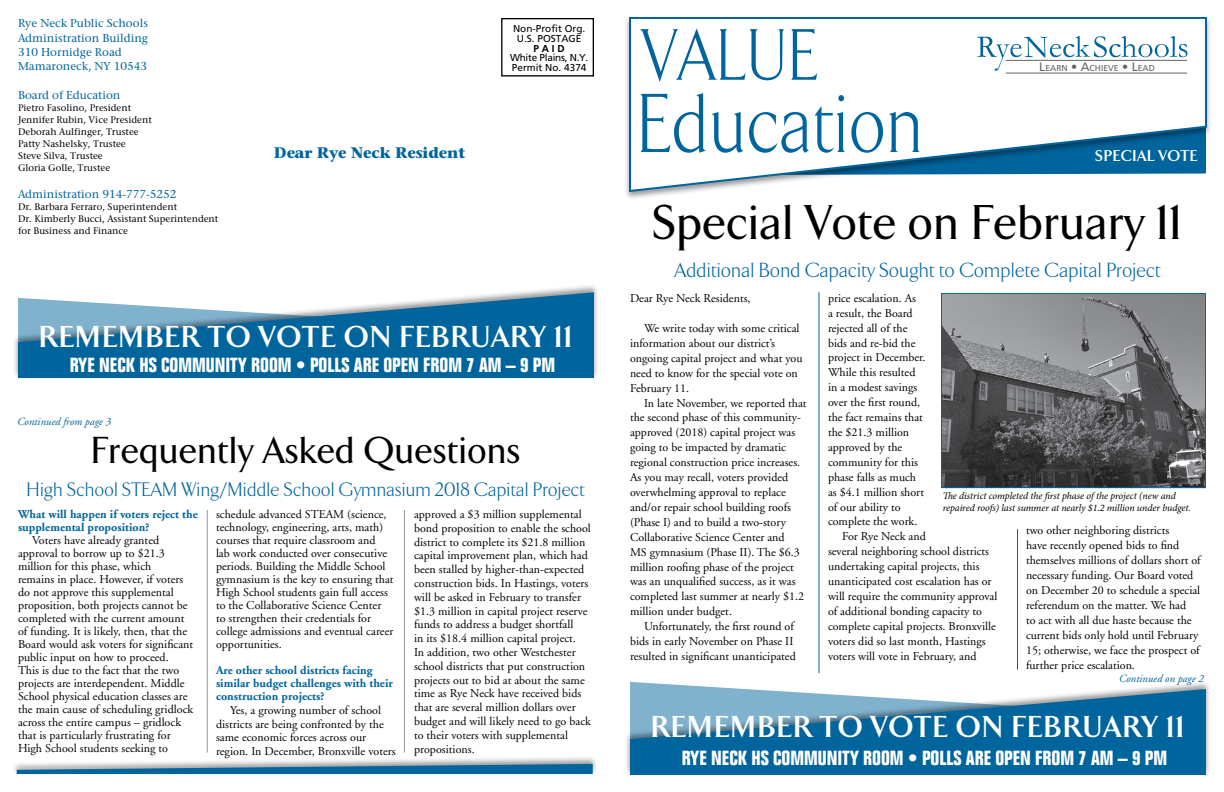
<style>
.page{position:relative;width:1224px;height:792px;background:#fff}
.page>*{position:absolute;margin:0;border:0;box-sizing:border-box;transform-origin:0 0}
.t1{font:300 85.6px "Arrow";color:#00649d;scale:.9 1}
.t2{font:300 74.4px "Arrow";color:#00649d;scale:.9 1}
.t3{font:500 50px "Arrow";color:#000}
.t4{font:500 38.5px "Arrow";color:#000}
.t5{font:700 31px "Arrow";letter-spacing:.03em;color:#fff}
.t6{font:300 21px "Arrow";color:#00649d}
.t7{font:700 condensed 20px "Folio";color:#fff}
.t8{font:300 20px "Arrow";color:#00649d}
.t9{font:700 16px "Stone Serif Itc T";color:#00649d}
.t10{font:700 16px "Arrow";letter-spacing:.02em;color:#fff}
.t11{font:12px/14.9px "Adobe Garamond";color:#000}
.t12{font:700 12px/13px "Adobe Garamond";color:#00649d}
.t13{font:500 12px/14.4px "Stone Serif Itc T";color:#00649d}
.t14{font:italic 11px "Adobe Garamond";color:#00649d}
.t15{font:500 10px/12px "Stone Serif Itc T";color:#000}
.t16{font:italic 10px/12px "Minion Pro";letter-spacing:-.005em;color:#000}
.t17{font:10px/9.8px "Frutiger";color:#000;text-align:center}
.t18{font:700 10px "Frutiger";color:#000}
.t19{font:8.6px "Frutiger";color:#636466}
.s1{font-size:12.3px}
</style>
<div class="page">
<div style="left:623px;top:15px;width:589px;height:186px;background:#000;opacity:.4"></div>
<svg style="left:628px;top:16px;width:580px;height:177px"></svg>
<svg style="left:977px;top:36px;width:211px;height:35px"></svg>
<hr style="left:1006px;top:60px;width:181px;height:1px;background:#636466">
<hr style="left:1006px;top:73px;width:181px;height:1px;background:#636466">
<div style="left:624px;top:680px;width:588px;height:97px;background:#000;opacity:.4"></div>
<svg style="left:630px;top:689px;width:576px;height:86px;background:#2d7dab"></svg>
<img style="left:943px;top:295px;width:261px;height:191px">
<div style="left:941px;top:293px;width:265px;height:195px;border:1px solid #00649d"></div>
<hr style="left:818px;top:292px;width:2px;height:381px;background:#00649d">
<hr style="left:1017px;top:529px;width:1px;height:141px;background:#00649d">
<div style="left:501px;top:18px;width:93px;height:58px;border:1px solid #000"></div>
<div style="left:12px;top:755px;width:586px;height:21px;background:#000;opacity:.4"></div>
<svg style="left:17px;top:764px;width:576px;height:10px;background:#367da6"></svg>
<div style="left:12px;top:284px;width:588px;height:96px;background:#000;opacity:.4"></div>
<svg style="left:18px;top:292px;width:576px;height:86px;background:#3784af"></svg>
<hr style="left:404px;top:510px;width:1px;height:243px;background:#939598">
<hr style="left:207px;top:510px;width:1px;height:243px;background:#939598">
<p class="t13" style="left:18px;top:16px;width:132px">Rye Neck Public Schools<br>Administration Building<br>310 Hornidge Road<br>Mamaroneck, NY 10543</p>
<p class="t13" style="left:18px;top:88px;width:104px">Board of Education</p>
<p class="t15" style="left:18px;top:102px;width:135px">Pietro Fasolino, President<br>Jennifer Rubin, Vice President<br>Deborah Aulfinger, Trustee<br>Patty Nashelsky, Trustee<br>Steve Silva, Trustee<br>Gloria Golle, Trustee</p>
<p class="t13" style="left:18px;top:186px;width:160px">Administration 914-777-5252</p>
<p class="t15" style="left:18px;top:200px;width:202px">Dr. Barbara Ferraro, Superintendent<br>Dr. Kimberly Bucci, Assistant Superintendent for Business and Finance</p>
<h3 class="t9" style="left:274px;top:144px;width:193px">Dear Rye Neck Resident</h3>
<p class="t17" style="left:513px;top:24px;width:74px">Non-Profit Org.<br>U.S. POSTAGE</p>
<p class="t18" style="left:534px;top:42px;width:33px">PAID</p>
<p class="t17" style="left:510px;top:53px;width:80px;text-align:left">White Plains, N.Y.<br>Permit No. 4374</p>
<h3 class="t5" style="left:39px;top:319px;width:535px">REMEMBER TO VOTE ON FEBRUARY 11</h3>
<h3 class="t7" style="left:70px;top:353px;width:487px">RYE NECK HS COMMUNITY ROOM • POLLS ARE OPEN FROM 7 AM – 9 PM</h3>
<p class="t14" style="left:17px;top:416px;width:95px">Continued from page 3</p>
<h3 class="t4" style="left:91px;top:430px;width:431px">Frequently Asked Questions</h3>
<h3 class="t8" style="left:27px;top:479px;width:560px">High School STEAM Wing/Middle School Gymnasium 2018 Capital Project</h3>
<p class="t12" style="left:18px;top:508px;width:181px">What will happen if voters reject the supplemental proposition?</p>
<p class="t11" style="left:18px;top:534px;width:177px;line-height:13px;text-indent:14px">Voters have already granted approval to borrow up to $21.3 million for this phase, which<br>remains in place. However, if voters do not approve this supplemental proposition, both projects cannot be completed with the current amount of funding. It is likely, then, that the Board would ask voters for significant public input on how to proceed.<br>This is due to the fact that the two projects are interdependent. Middle School physical education classes are the main cause of scheduling gridlock across the entire campus – gridlock that is particularly frustrating for High School students seeking to</p>
<p class="t11" style="left:216px;top:508px;width:179px;line-height:13px">schedule advanced STEAM (science, technology, engineering, arts, math) courses that require classroom and<br>lab work conducted over consecutive periods. Building the Middle School gymnasium is the key to ensuring that High School students gain full access to the Collaborative Science Center to strengthen their credentials for college admissions and eventual career opportunities.</p>
<p class="t12" style="left:216px;top:664px;width:178px">Are other school districts facing similar budget challenges with their construction projects?</p>
<p class="t11" style="left:216px;top:704px;width:181px;line-height:13.8px;text-indent:14px">Yes, a growing number of school districts are being confronted by the same economic forces across our region. In December, Bronxville voters</p>
<p class="t11" style="left:414px;top:508px;width:178px;line-height:13.8px">approved a $3 million supplemental bond proposition to enable the school district to complete its $21.8 million capital improvement plan, which had been stalled by higher-than-expected construction bids. In Hastings, voters will be asked in February to transfer $1.3 million in capital project reserve funds to address a budget shortfall<br>in its $18.4 million capital project.<br>In addition, two other Westchester school districts that put construction projects out to bid at about the same time as Rye Neck have received bids that are several million dollars over budget and will likely need to go back to their voters with supplemental propositions.</p>
<h2 class="t2" style="left:644px;top:17px;width:197px">VALUE</h2>
<h1 class="t1" style="left:638px;top:80px;width:320px">Education</h1>
<p class="t19" style="left:1039px;top:63px;width:117px"><span class="s1">L</span>EARN <span class="s1">• A</span>CHIEVE <span class="s1">• L</span>EAD</p>
<h3 class="t10" style="left:1096px;top:147px;width:104px">SPECIAL VOTE</h3>
<h3 class="t3" style="left:653px;top:197px;width:531px">Special Vote on February 11</h3>
<h3 class="t6" style="left:675px;top:259px;width:488px">Additional Bond Capacity Sought to Complete Capital Project</h3>
<p class="t11" style="left:630px;top:291px;width:122px">Dear Rye Neck Residents,</p>
<p class="t11" style="left:630px;top:321px;width:174px;text-indent:14px">We write today with some critical information about our district’s ongoing capital project and what you need to know for the special vote on<br>February 11.</p>
<p class="t11" style="left:630px;top:396px;width:178px;text-indent:14px">In late November, we reported that the second phase of this community&shy;approved (2018) capital project was going to be impacted by dramatic regional construction price increases.<br>As you may recall, voters provided overwhelming approval to replace and/or repair school building roofs (Phase I) and to build a two-story Collaborative Science Center and<br>MS gymnasium (Phase II). The $6.3 million roofing phase of the project was an unqualified success, as it was completed last summer at nearly $1.2 million under budget.</p>
<p class="t11" style="left:630px;top:619px;width:167px;text-indent:14px">Unfortunately, the first round of bids in early November on Phase II resulted in significant unanticipated</p>
<p class="t11" style="left:828px;top:291px;width:90px">price escalation. As</p>
<p class="t11" style="left:828px;top:306px;width:86px">a result, the Board</p>
<p class="t11" style="left:828px;top:321px;width:81px">rejected all of the</p>
<p class="t11" style="left:828px;top:336px;width:89px">bids and re-bid the</p>
<p class="t11" style="left:828px;top:351px;width:99px">project in December.</p>
<p class="t11" style="left:828px;top:365px;width:89px">While this resulted</p>
<p class="t11" style="left:828px;top:380px;width:91px">in a modest savings</p>
<p class="t11" style="left:828px;top:395px;width:94px">over the first round,</p>
<p class="t11" style="left:828px;top:410px;width:96px">the fact remains that</p>
<p class="t11" style="left:828px;top:425px;width:83px">the $21.3 million</p>
<p class="t11" style="left:828px;top:440px;width:76px">approved by the</p>
<p class="t11" style="left:828px;top:455px;width:92px">community for this</p>
<p class="t11" style="left:828px;top:470px;width:90px">phase falls as much</p>
<p class="t11" style="left:828px;top:485px;width:98px">as $4.1 million short</p>
<p class="t11" style="left:828px;top:500px;width:74px">of our ability to</p>
<p class="t11" style="left:828px;top:514px;width:91px">complete the work.</p>
<p class="t11" style="left:842px;top:529px;width:85px">For Rye Neck and</p>
<p class="t11" style="left:828px;top:544px;width:163px">several neighboring school districts</p>
<p class="t11" style="left:828px;top:559px;width:153px">undertaking capital projects, this</p>
<p class="t11" style="left:828px;top:574px;width:165px">unanticipated cost escalation has or</p>
<p class="t11" style="left:828px;top:589px;width:171px">will require the community approval</p>
<p class="t11" style="left:828px;top:604px;width:156px">of additional bonding capacity to</p>
<p class="t11" style="left:828px;top:619px;width:169px">complete capital projects. Bronxville</p>
<p class="t11" style="left:828px;top:634px;width:159px">voters did so last month, Hastings</p>
<p class="t11" style="left:828px;top:649px;width:150px">voters will vote in February, and</p>
<p class="t16" style="left:943px;top:490px;width:250px">The district completed the first phase of the project (new and repaired roofs) last summer at nearly $1.2 million under budget.</p>
<p class="t11" style="left:1026px;top:524px;width:176px">two other neighboring districts<br>have recently opened bids to find themselves millions of dollars short of necessary funding. Our Board voted on December 20 to schedule a special referendum on the matter. We had<br>to act with all due haste because the current bids only hold until February 15; otherwise, we face the prospect of further price escalation.</p>
<p class="t14" style="left:1119px;top:673px;width:86px">Continued on page 2</p>
<h3 class="t5" style="left:651px;top:709px;width:535px">REMEMBER TO VOTE ON FEBRUARY 11</h3>
<h3 class="t7" style="left:682px;top:746px;width:487px">RYE NECK HS COMMUNITY ROOM • POLLS ARE OPEN FROM 7 AM – 9 PM</h3>
</div>
